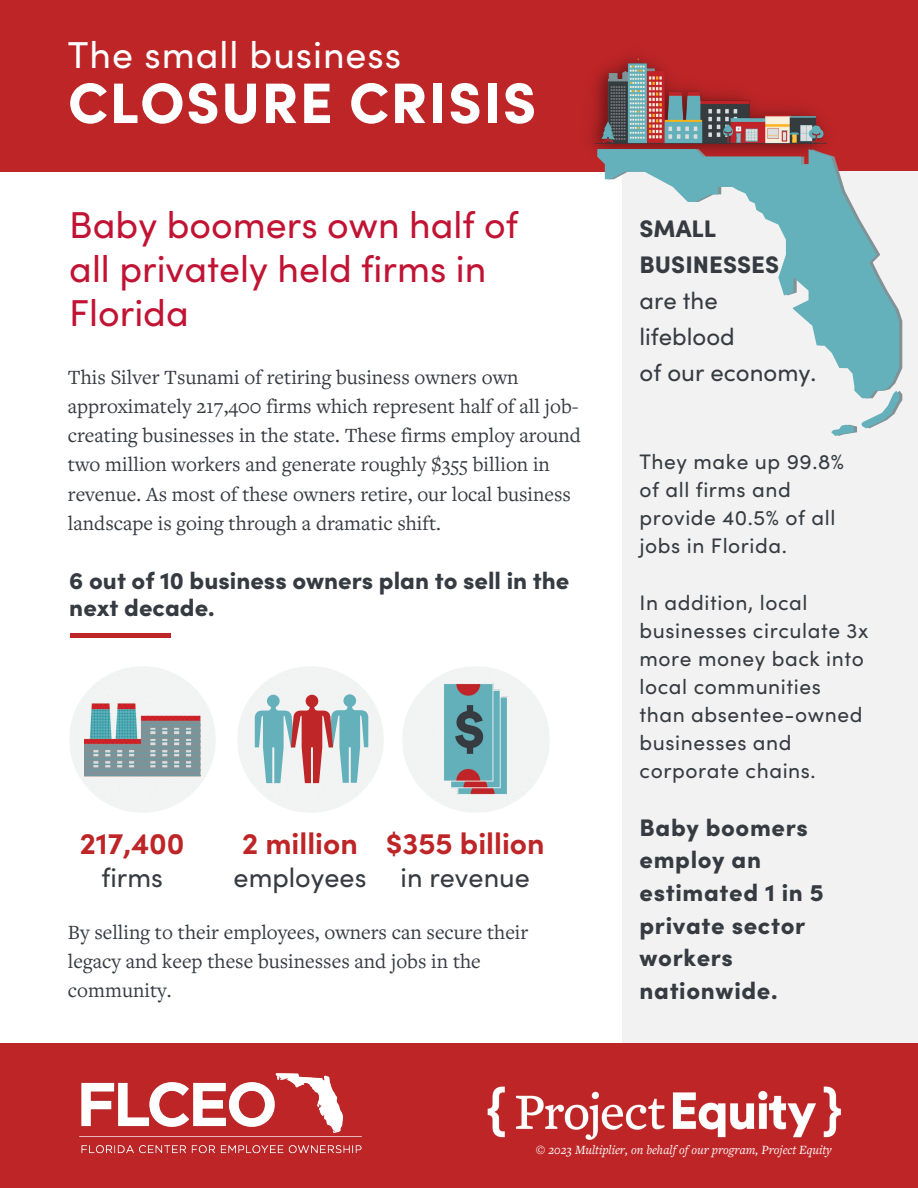
<style>
.page{position:relative;width:918px;height:1188px;background:#fff}
.page>*{position:absolute;margin:0;border:0;box-sizing:border-box;transform-origin:0 0}
.t1{font:900 57.15px "Sofia Pro";letter-spacing:.025em;color:#fff}
.t2{font:37.5px/43.8px "Sofia Pro";color:#c11333}
.t3{font:37.5px "Sofia Pro";letter-spacing:.025em;color:#fff}
.t4{font:700 30px "Sofia Pro";color:#be2527}
.t5{font:27px "Sofia Pro";color:#353b41}
.t6{font:900 24px/32.7px "Sofia Pro";letter-spacing:.025em;color:#353b41}
.t7{font:900 24px/27px "Sofia Pro";color:#353b41}
.t8{font:24px "Sofia Pro";color:#353b41}
.t9{font:21px/29.2px "Freight Text Pro";color:#353b41}
.t10{font:21px/28.2px "Sofia Pro";letter-spacing:.025em;color:#353b41}
.t11{font:italic 13.05px "Freight Text Pro";color:#fff}
</style>
<div class="page">
<div style="left:0;top:0;width:918px;height:171px;background:#be2527"></div>
<div style="left:623px;top:171px;width:295px;height:872px;background:#f2f2f2"></div>
<hr style="left:70px;top:634px;width:101px;height:3px;background:#be2527">
<div style="left:0;top:1043px;width:918px;height:145px;background:#be2527"></div>
<img style="left:487px;top:1086px;width:354px;height:54px">
<img style="left:591px;top:56px;width:236px;height:93px">
<svg style="left:597px;top:149px;width:302px;height:287px"></svg>
<img style="left:79px;top:1073px;width:283px;height:81px">
<img style="left:84px;top:702px;width:117px;height:74px">
<img style="left:237px;top:666px;width:146px;height:146px">
<img style="left:443px;top:684px;width:65px;height:111px">
<svg style="left:255px;top:694px;width:113px;height:89px"></svg>
<p class="t3" style="left:68px;top:30px;width:335px">The small business</p>
<p class="t1" style="left:68px;top:65px;width:470px">CLOSURE CRISIS</p>
<p class="t2" style="left:69px;top:203px;width:450px">Baby boomers own half of all privately held firms in<br>Florida</p>
<p class="t9" style="left:68px;top:362px;width:514px">This Silver Tsunami of retiring business owners own approximately 217,400 firms which represent half of all job&shy;creating businesses in the state. These firms employ around two million workers and generate roughly $355 billion in revenue. As most of these owners retire, our local business landscape is going through a dramatic shift.</p>
<p class="t7" style="left:69px;top:566px;width:502px">6 out of 10 business owners plan to sell in the next decade.</p>
<p class="t4" style="left:80px;top:824px;width:106px">217,400</p>
<p class="t5" style="left:102px;top:860px;width:63px">firms</p>
<p class="t4" style="left:242px;top:824px;width:117px">2 million</p>
<p class="t5" style="left:234px;top:860px;width:134px">employees</p>
<p class="t4" style="left:386px;top:824px;width:160px">$355 billion</p>
<p class="t5" style="left:401px;top:860px;width:131px">in revenue</p>
<p class="t9" style="left:68px;top:917px;width:462px">By selling to their employees, owners can secure their legacy and keep these businesses and jobs in the community.</p>
<p class="t6" style="left:640px;top:212px;width:78px">SMALL</p>
<p class="t7" style="left:640px;top:251px;width:141px">BUSINESSES</p>
<p class="t8" style="left:640px;top:285px;width:80px">are the</p>
<p class="t8" style="left:640px;top:321px;width:97px">lifeblood</p>
<p class="t8" style="left:640px;top:357px;width:178px">of our economy.</p>
<p class="t10" style="left:640px;top:447px;width:206px">They make up 99.8%</p>
<p class="t10" style="left:640px;top:475px;width:197px">of all firms and provide 40.5% of all jobs in Florida.</p>
<p class="t10" style="left:640px;top:588px;width:230px">In addition, local businesses circulate 3x more money back into local communities than absentee-owned businesses and corporate chains.</p>
<p class="t6" style="left:640px;top:810px;width:186px">Baby boomers employ an estimated 1 in 5 private sector workers nationwide.</p>
<p class="t11" style="left:536px;top:1141px;width:298px">© 2023 Multiplier, on behalf of our program, Project Equity</p>
</div>
